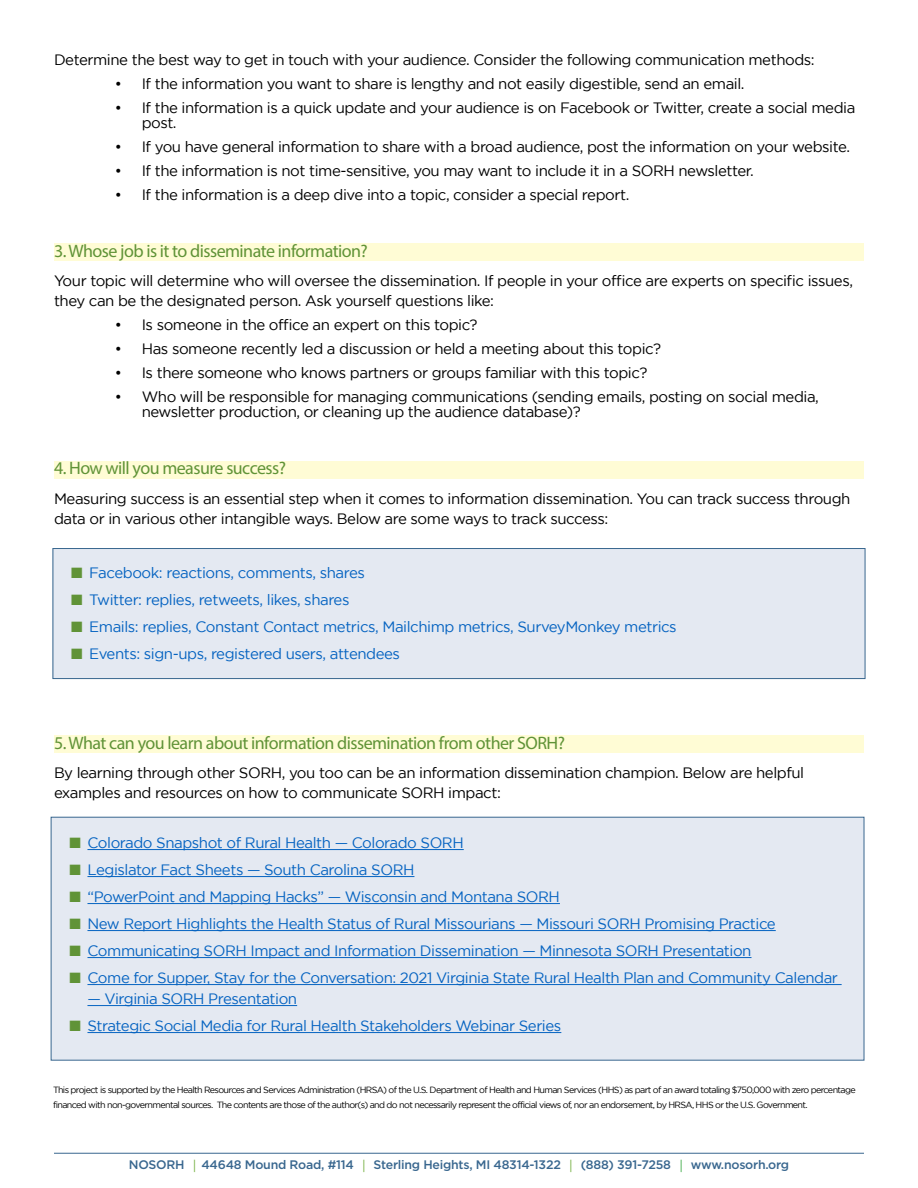
<style>
.page{position:relative;width:918px;height:1188px;background:#fff}
.page>*{position:absolute;margin:0;border:0;box-sizing:border-box;transform-origin:0 0}
.t1{font:18px "Myriad Pro";letter-spacing:-.03em;color:#609337}
.t2{font:15px/20.2px "Gotham";letter-spacing:-.03em;color:#000}
.t3{font:15px "Gotham";letter-spacing:-.03em;color:#0563c1}
.t4{font:500 12.3px "Gotham";letter-spacing:-.02em;color:#39678f}
.t5{font:9px/15px "Gotham";letter-spacing:-.07em;color:#000}
.s1{color:#609337}
.s2{font-family:"Myriad Pro";font-weight:400;color:#76b043}
.s3{font-family:"Myriad Pro";font-weight:400;color:#41ad49}
</style>
<div class="page">
<div style="left:53px;top:549px;width:812px;height:130px;background:#e4e9f2"></div>
<div style="left:53px;top:548px;width:812px;height:131px;border:1px solid #39678f"></div>
<div style="left:54px;top:243px;width:810px;height:18px;background:#fffcd5"></div>
<div style="left:54px;top:461px;width:810px;height:18px;background:#fffcd5"></div>
<div style="left:54px;top:735px;width:810px;height:18px;background:#fffcd5"></div>
<hr style="left:54px;top:1153px;width:810px;height:1px;background:#39678f">
<div style="left:51px;top:817px;width:813px;height:243px;background:#e4e9f2"></div>
<hr style="left:87px;top:849px;width:377px;height:1px;background:#0563c1">
<hr style="left:87px;top:876px;width:327px;height:1px;background:#0563c1">
<hr style="left:87px;top:903px;width:473px;height:1px;background:#0563c1">
<hr style="left:87px;top:930px;width:689px;height:1px;background:#0563c1">
<hr style="left:87px;top:957px;width:665px;height:1px;background:#0563c1">
<hr style="left:87px;top:984px;width:755px;height:1px;background:#0563c1">
<hr style="left:87px;top:1005px;width:210px;height:1px;background:#0563c1">
<hr style="left:87px;top:1032px;width:474px;height:1px;background:#0563c1">
<div style="left:51px;top:817px;width:813px;height:244px;border:1px solid #39678f"></div>
<p class="t2" style="left:54px;top:49px;width:762px">Determine the best way to get in touch with your audience. Consider the following communication methods:</p>
<p class="t2" style="left:115px;top:73px;width:631px">• If the information you want to share is lengthy and not easily digestible, send an email.</p>
<p class="t2" style="left:142px;top:100px;width:715px;line-height:15px;text-indent:-27px">• If the information is a quick update and your audience is on Facebook or Twitter, create a social media post.</p>
<p class="t2" style="left:115px;top:136px;width:737px">• If you have general information to share with a broad audience, post the information on your website.</p>
<p class="t2" style="left:115px;top:160px;width:641px">• If the information is not time-sensitive, you may want to include it in a SORH newsletter.</p>
<p class="t2" style="left:115px;top:184px;width:516px">• If the information is a deep dive into a topic, consider a special report.</p>
<p class="t1" style="left:54px;top:240px;width:315px">3. Whose job is it to disseminate information?</p>
<p class="t2" style="left:54px;top:271px;width:801px">Your topic will determine who will oversee the dissemination. If people in your office are experts on specific issues, they can be the designated person. Ask yourself questions like:</p>
<p class="t2" style="left:115px;top:315px;width:364px">• Is someone in the office an expert on this topic?</p>
<p class="t2" style="left:115px;top:339px;width:548px">• Has someone recently led a discussion or held a meeting about this topic?</p>
<p class="t2" style="left:115px;top:363px;width:534px">• Is there someone who knows partners or groups familiar with this topic?</p>
<p class="t2" style="left:142px;top:389px;width:679px;line-height:15px;text-indent:-27px">• Who will be responsible for managing communications (sending emails, posting on social media, newsletter production, or cleaning up the audience database)?</p>
<p class="t1" style="left:54px;top:457px;width:234px">4. How will you measure success?</p>
<p class="t2" style="left:54px;top:488px;width:798px">Measuring success is an essential step when it comes to information dissemination. You can track success through data or in various other intangible ways. Below are some ways to track success:</p>
<p class="t3" style="left:71px;top:565px;width:295px"><span class="s1">■</span> Facebook: reactions, comments, shares</p>
<p class="t3" style="left:71px;top:592px;width:280px"><span class="s1">■</span> Twitter: replies, retweets, likes, shares</p>
<p class="t3" style="left:71px;top:619px;width:607px"><span class="s1">■</span> Emails: replies, Constant Contact metrics, Mailchimp metrics, SurveyMonkey metrics</p>
<p class="t3" style="left:71px;top:646px;width:330px"><span class="s1">■</span> Events: sign-ups, registered users, attendees</p>
<p class="t1" style="left:54px;top:732px;width:513px">5. What can you learn about information dissemination from other SORH?</p>
<p class="t2" style="left:54px;top:763px;width:752px">By learning through other SORH, you too can be an information dissemination champion. Below are helpful examples and resources on how to communicate SORH impact:</p>
<p class="t3" style="left:69px;top:834px;width:396px"><span class="s1">■</span> Colorado Snapshot of Rural Health — Colorado SORH</p>
<p class="t3" style="left:69px;top:861px;width:346px"><span class="s1">■</span> Legislator Fact Sheets — South Carolina SORH</p>
<p class="t3" style="left:69px;top:888px;width:492px"><span class="s1">■</span> “PowerPoint and Mapping Hacks” — Wisconsin and Montana SORH</p>
<p class="t3" style="left:69px;top:915px;width:708px"><span class="s1">■</span> New Report Highlights the Health Status of Rural Missourians — Missouri SORH Promising Practice</p>
<p class="t3" style="left:69px;top:942px;width:684px"><span class="s1">■</span> Communicating SORH Impact and Information Dissemination — Minnesota SORH Presentation</p>
<p class="t3" style="left:69px;top:969px;width:770px"><span class="s1">■</span> Come for Supper, Stay for the Conversation: 2021 Virginia State Rural Health Plan and Community Calendar</p>
<p class="t3" style="left:87px;top:990px;width:211px">— Virginia SORH Presentation</p>
<p class="t3" style="left:69px;top:1017px;width:493px"><span class="s1">■</span> Strategic Social Media for Rural Health Stakeholders Webinar Series</p>
<p class="t5" style="left:53px;top:1082px;width:804px">This project is supported by the Health Resources and Services Administration (HRSA) of the U.S. Department of Health and Human Services (HHS) as part of an award totaling $750,000 with zero percentage financed with non-governmental sources. The contents are those of the author(s) and do not necessarily represent the official views of, nor an endorsement, by HRSA, HHS or the U.S. Government.</p>
<p class="t4" style="left:129px;top:1156px;width:662px">NOSORH <span class="s2">|</span> 44648 Mound Road, #114 <span class="s2">|</span> Sterling Heights, MI 48314-1322 <span class="s2">|</span> (888) 391-7258 <span class="s3">|</span> www.nosorh.org</p>
</div>
